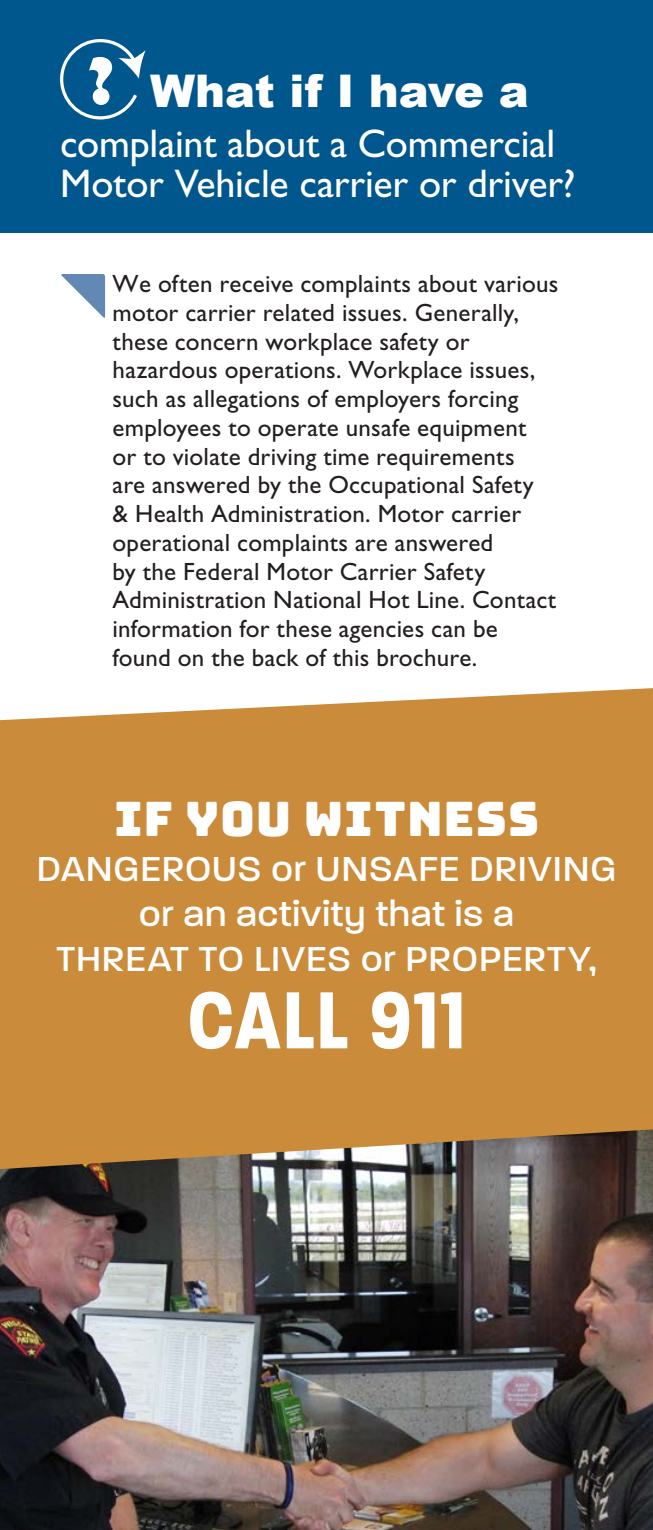
<style>
.page{position:relative;width:653px;height:1530px;background:#fff}
.page>*{position:absolute;margin:0;border:0;box-sizing:border-box;transform-origin:0 0}
.myriad-bold{font:700 87.5px "Paralucent Cond";letter-spacing:.015em;color:#fff}
.myriad-bold-2{font:47.5px "Bungee";letter-spacing:.025em;color:#fff}
.sub-inside-white{font:900 45px "Arial";letter-spacing:-.005em;color:#fff}
.line2{font:40px/40px "Gill Sans Std";letter-spacing:-.005em;color:#fff}
.myriad-bold-3{font:500 37.5px/45px "Paralucent";letter-spacing:.02em;color:#fff;text-align:center}
.body{font:25px/28.8px "Gill Sans Std";letter-spacing:.01em;color:#231f20}
</style>
<div class="page">
<div style="left:0;top:0;width:652px;height:232px;background:#00578d"></div>
<svg style="left:60px;top:39px;width:86px;height:81px"></svg>
<svg style="left:61px;top:274px;width:44px;height:44px"></svg>
<div style="left:0;top:688px;width:652px;height:441px;background:#ca8b3b"></div>
<img style="left:0;top:1129px;width:652px;height:401px">
<p class="sub-inside-white" style="left:150px;top:58px;width:380px">What if I have a</p>
<p class="line2" style="left:60px;top:124px;width:517px">complaint about a Commercial<br>Motor Vehicle carrier or driver?</p>
<p class="body" style="left:112px;top:269px;width:447px">We often receive complaints about various motor carrier related issues. Generally, these concern workplace safety or hazardous operations. Workplace issues, such as allegations of employers forcing employees to operate unsafe equipment<br>or to violate driving time requirements<br>are answered by the Occupational Safety<br>&amp; Health Administration. Motor carrier operational complaints are answered<br>by the Federal Motor Carrier Safety Administration National Hot Line. Contact information for these agencies can be found on the back of this brochure.</p>
<p class="myriad-bold-2" style="left:114px;top:792px;width:426px">IF you WITNESS</p>
<p class="myriad-bold-3" style="left:37px;top:846px;width:581px">DANGEROUS or UNSAFE DRIVING or an activity that is a</p>
<p class="myriad-bold-3" style="left:56px;top:936px;width:541px">THREAT TO LIVES or PROPERTY,</p>
<p class="myriad-bold" style="left:187px;top:968px;width:280px">CALL 911</p>
</div>
